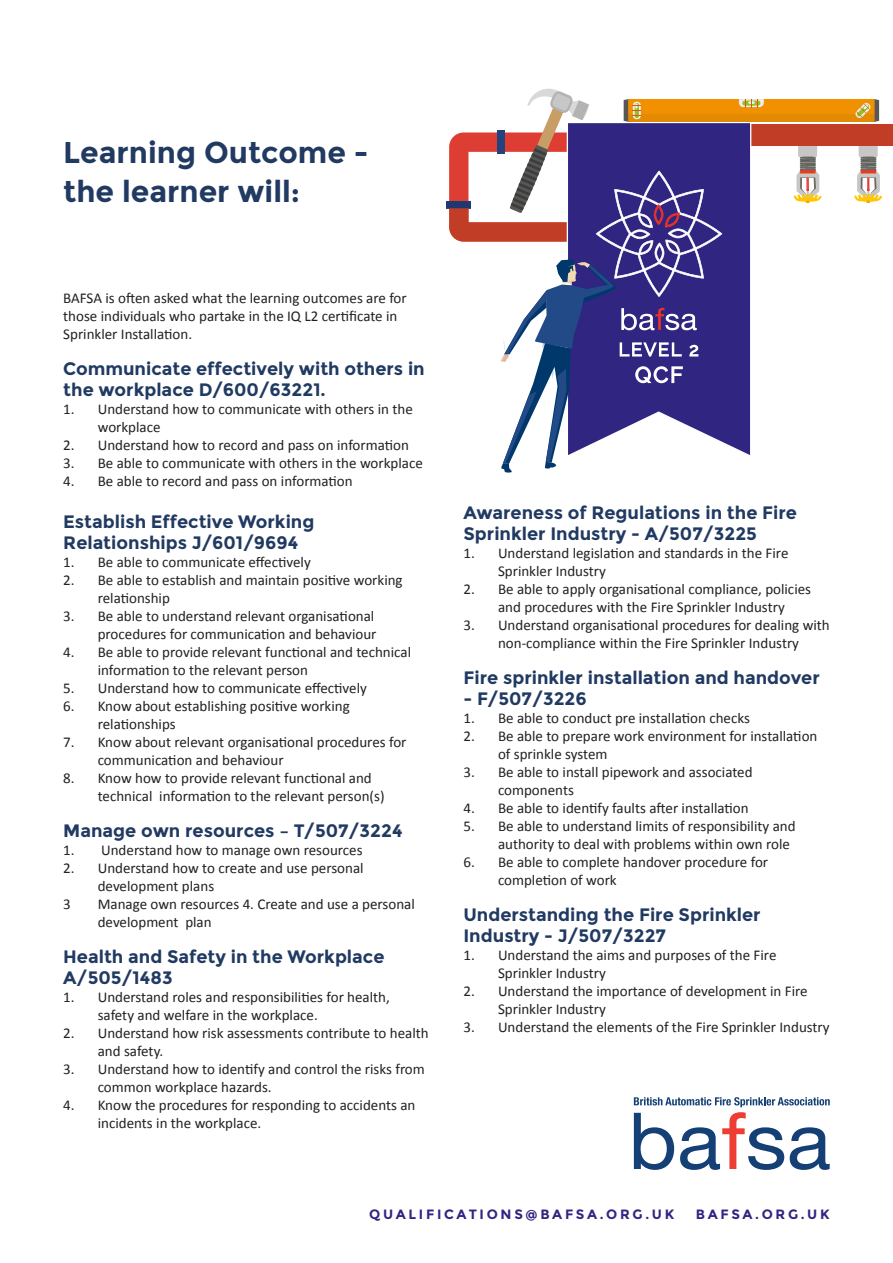
<style>
.page{position:relative;width:893px;height:1263px;background:#fff}
.page>*{position:absolute;margin:0;border:0;box-sizing:border-box;transform-origin:0 0}
.t1{font:700 30px/39px "Montserrat";color:#213a62}
.t2{font:700 18px/21px "Montserrat";color:#213a62}
.t3{font:15px/18px "Calibri";color:#231f20}
.t4{font:700 13.5px "Montserrat";letter-spacing:.2em;color:#302682}
</style>
<div class="page">
<svg style="left:794px;top:146px;width:27px;height:57px"></svg>
<svg style="left:854px;top:146px;width:28px;height:57px"></svg>
<div style="left:624px;top:124px;width:269px;height:22px;background:#c23d26"></div>
<div style="left:446px;top:201px;width:25px;height:7px;background:#24427d"></div>
<svg style="left:722px;top:123px;width:30px;height:332px;background:#41378c"></svg>
<div style="left:628px;top:99px;width:247px;height:23px;background:#f29100"></div>
<div style="left:628px;top:114px;width:247px;height:8px;background:#e38a03"></div>
<svg style="left:739px;top:99px;width:25px;height:8px"></svg>
<svg style="left:855px;top:99px;width:24px;height:23px"></svg>
<svg style="left:447px;top:88px;width:275px;height:385px"></svg>
<svg style="left:634px;top:1097px;width:196px;height:73px"></svg>
<h1 class="t1" style="left:63px;top:133px;width:307px">Learning Outcome - the learner will:</h1>
<p class="t3" style="left:63px;top:289px;width:345px">BAFSA is often asked what the learning outcomes are for those individuals who partake in the IQ L2 certificate in<br>Sprinkler Installation.</p>
<p class="t2" style="left:63px;top:358px;width:363px">Communicate effectively with others in the workplace D/600/63221.</p>
<p class="t3" style="left:98px;top:400px;width:317px;text-indent:-34px">1. Understand how to communicate with others in the workplace</p>
<p class="t3" style="left:63px;top:436px;width:347px">2. Understand how to record and pass on information</p>
<p class="t3" style="left:63px;top:454px;width:361px">3. Be able to communicate with others in the workplace</p>
<p class="t3" style="left:63px;top:472px;width:291px">4. Be able to record and pass on information</p>
<p class="t2" style="left:63px;top:511px;width:253px">Establish Effective Working<br>Relationships J/601/9694</p>
<p class="t3" style="left:63px;top:553px;width:249px">1. Be able to communicate effectively</p>
<p class="t3" style="left:98px;top:571px;width:306px;text-indent:-34px">2. Be able to establish and maintain positive working relationship</p>
<p class="t3" style="left:63px;top:607px;width:315px;text-align:right">3. Be able to understand relevant organisational procedures for communication and behaviour</p>
<p class="t3" style="left:98px;top:643px;width:315px;text-indent:-34px">4. Be able to provide relevant functional and technical information to the relevant person</p>
<p class="t3" style="left:63px;top:679px;width:305px">5. Understand how to communicate effectively</p>
<p class="t3" style="left:98px;top:697px;width:254px;text-indent:-34px">6. Know about establishing positive working relationships</p>
<p class="t3" style="left:98px;top:733px;width:310px;text-indent:-34px">7. Know about relevant organisational procedures for communication and behaviour</p>
<p class="t3" style="left:98px;top:769px;width:288px;text-indent:-34px">8. Know how to provide relevant functional and technical information to the relevant person(s)</p>
<p class="t2" style="left:63px;top:820px;width:341px">Manage own resources – T/507/3224</p>
<p class="t3" style="left:63px;top:841px;width:301px">1. Understand how to manage own resources</p>
<p class="t3" style="left:63px;top:859px;width:302px">2. Understand how to create and use personal</p>
<p class="t3" style="left:98px;top:877px;width:118px">development plans</p>
<p class="t3" style="left:63px;top:895px;width:9px">3</p>
<p class="t3" style="left:98px;top:895px;width:319px">Manage own resources 4. Create and use a personal development plan</p>
<p class="t2" style="left:63px;top:946px;width:323px">Health and Safety in the Workplace<br>A/505/1483</p>
<p class="t3" style="left:98px;top:988px;width:294px;text-indent:-34px">1. Understand roles and responsibilities for health, safety and welfare in the workplace.</p>
<p class="t3" style="left:98px;top:1024px;width:332px;text-indent:-34px">2. Understand how risk assessments contribute to health and safety.</p>
<p class="t3" style="left:98px;top:1060px;width:329px;text-indent:-34px">3. Understand how to identify and control the risks from common workplace hazards.</p>
<p class="t3" style="left:98px;top:1096px;width:319px;text-indent:-34px">4. Know the procedures for responding to accidents an incidents in the workplace.</p>
<p class="t2" style="left:463px;top:502px;width:335px">Awareness of Regulations in the Fire<br>Sprinkler Industry - A/507/3225</p>
<p class="t3" style="left:498px;top:544px;width:292px;text-indent:-34px">1. Understand legislation and standards in the Fire<br>Sprinkler Industry</p>
<p class="t3" style="left:463px;top:580px;width:349px;text-align:center">2. Be able to apply organisational compliance, policies and procedures with the Fire Sprinkler Industry</p>
<p class="t3" style="left:463px;top:616px;width:368px;text-align:center">3. Understand organisational procedures for dealing with non-compliance within the Fire Sprinkler Industry</p>
<p class="t2" style="left:463px;top:667px;width:358px">Fire sprinkler installation and handover</p>
<p class="t2" style="left:463px;top:688px;width:125px">- F/507/3226</p>
<p class="t3" style="left:463px;top:709px;width:288px">1. Be able to conduct pre installation checks</p>
<p class="t3" style="left:498px;top:727px;width:321px;text-indent:-34px">2. Be able to prepare work environment for installation of sprinkle system</p>
<p class="t3" style="left:498px;top:763px;width:256px;text-indent:-34px">3. Be able to install pipework and associated components</p>
<p class="t3" style="left:463px;top:799px;width:287px">4. Be able to identify faults after installation</p>
<p class="t3" style="left:498px;top:817px;width:299px;text-indent:-34px">5. Be able to understand limits of responsibility and authority to deal with problems within own role</p>
<p class="t3" style="left:498px;top:853px;width:272px;text-indent:-34px">6. Be able to complete handover procedure for completion of work</p>
<p class="t2" style="left:463px;top:904px;width:299px">Understanding the Fire Sprinkler<br>Industry - J/507/3227</p>
<p class="t3" style="left:498px;top:946px;width:280px;text-indent:-34px">1. Understand the aims and purposes of the Fire<br>Sprinkler Industry</p>
<p class="t3" style="left:498px;top:982px;width:311px;text-indent:-34px">2. Understand the importance of development in Fire<br>Sprinkler Industry</p>
<p class="t3" style="left:463px;top:1018px;width:368px">3. Understand the elements of the Fire Sprinkler Industry</p>
<p class="t4" style="left:369px;top:1206px;width:306px">QUALIFICATIONS@BAFSA.ORG.UK</p>
<p class="t4" style="left:696px;top:1206px;width:135px">BAFSA.ORG.UK</p>
</div>
